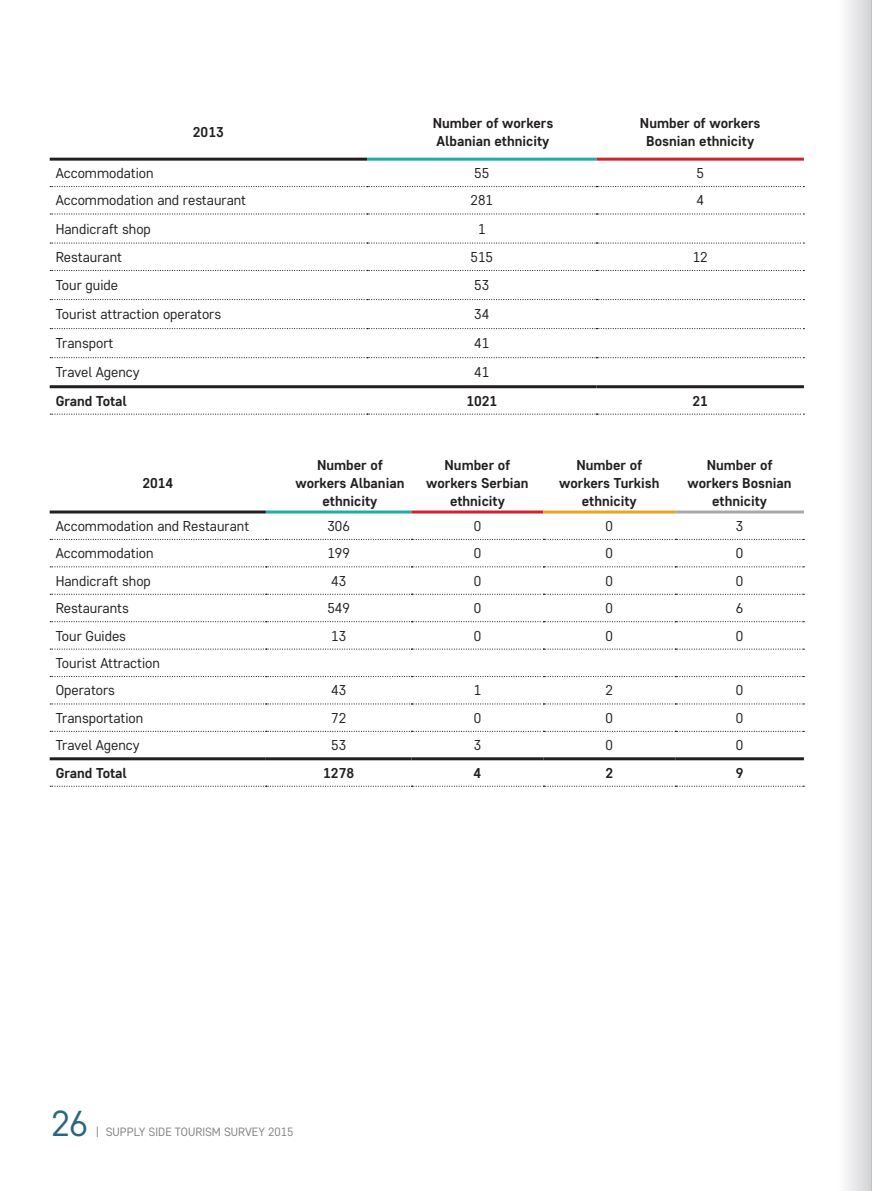
<style>
.page{position:relative;width:872px;height:1191px;background:#fff}
.page>*{position:absolute;margin:0;border:0;box-sizing:border-box;transform-origin:0 0}
.t1{font:36px "Core Sans D35";color:#2b6580}
.t2{font:14.25px "Core Sans D35";color:#231f20}
.t3{font:700 14.25px/18px "Core Sans D55";color:#231f20;text-align:center}
.t4{font:12px "Core Sans D35";color:#808285}
</style>
<div class="page">
<div style="left:836px;top:0;width:36px;height:1191px;background:linear-gradient(to right,#fff,#d2d3d5)"></div>
<hr style="left:871px;top:0;width:1px;height:1191px;background:#bcbdc0">
<hr style="left:50px;top:158px;width:317px;height:3px;background:#231f20">
<hr style="left:367px;top:158px;width:229px;height:3px;background:#20aaac">
<hr style="left:596px;top:158px;width:208px;height:3px;background:#d1232a">
<svg style="left:50px;top:186px;width:754px;height:1px"></svg>
<svg style="left:50px;top:213px;width:754px;height:1px"></svg>
<svg style="left:50px;top:242px;width:754px;height:2px"></svg>
<svg style="left:50px;top:270px;width:754px;height:1px"></svg>
<svg style="left:50px;top:299px;width:754px;height:1px"></svg>
<svg style="left:50px;top:328px;width:754px;height:1px"></svg>
<svg style="left:50px;top:357px;width:754px;height:1px"></svg>
<svg style="left:50px;top:413px;width:754px;height:2px"></svg>
<hr style="left:50px;top:385px;width:317px;height:3px;background:#231f20">
<hr style="left:367px;top:385px;width:229px;height:3px;background:#231f20">
<hr style="left:596px;top:385px;width:208px;height:3px;background:#231f20">
<hr style="left:50px;top:510px;width:216px;height:3px;background:#231f20">
<hr style="left:266px;top:510px;width:145px;height:3px;background:#20aaac">
<hr style="left:411px;top:510px;width:132px;height:3px;background:#d1232a">
<svg style="left:50px;top:539px;width:754px;height:1px"></svg>
<svg style="left:50px;top:566px;width:754px;height:1px"></svg>
<svg style="left:50px;top:593px;width:754px;height:2px"></svg>
<svg style="left:50px;top:621px;width:754px;height:1px"></svg>
<svg style="left:50px;top:648px;width:754px;height:1px"></svg>
<svg style="left:50px;top:676px;width:754px;height:1px"></svg>
<svg style="left:50px;top:703px;width:754px;height:1px"></svg>
<svg style="left:50px;top:731px;width:754px;height:1px"></svg>
<svg style="left:50px;top:785px;width:754px;height:1px"></svg>
<hr style="left:50px;top:757px;width:216px;height:3px;background:#231f20">
<hr style="left:266px;top:757px;width:145px;height:3px;background:#231f20">
<hr style="left:411px;top:757px;width:132px;height:3px;background:#231f20">
<hr style="left:543px;top:757px;width:132px;height:3px;background:#231f20">
<hr style="left:675px;top:757px;width:129px;height:3px;background:#231f20">
<hr style="left:543px;top:510px;width:132px;height:3px;background:#eaa420">
<hr style="left:675px;top:510px;width:129px;height:3px;background:#a8a9ad">
<p class="t3" style="left:193px;top:122px;width:32px">2013</p>
<p class="t3" style="left:433px;top:113px;width:122px;text-align:left">Number of workers<br>Albanian ethnicity</p>
<p class="t3" style="left:640px;top:113px;width:122px">Number of workers<br>Bosnian ethnicity</p>
<p class="t2" style="left:56px;top:164px;width:99px">Accommodation</p>
<p class="t2" style="left:474px;top:164px;width:16px">55</p>
<p class="t2" style="left:696px;top:164px;width:9px">5</p>
<p class="t2" style="left:56px;top:191px;width:192px">Accommodation and restaurant</p>
<p class="t2" style="left:470px;top:191px;width:24px">281</p>
<p class="t2" style="left:696px;top:191px;width:9px">4</p>
<p class="t2" style="left:56px;top:219px;width:97px">Handicraft shop</p>
<p class="t2" style="left:478px;top:219px;width:9px">1</p>
<p class="t2" style="left:56px;top:248px;width:68px">Restaurant</p>
<p class="t2" style="left:470px;top:248px;width:24px">515</p>
<p class="t2" style="left:693px;top:248px;width:16px">12</p>
<p class="t2" style="left:56px;top:276px;width:64px">Tour guide</p>
<p class="t2" style="left:474px;top:276px;width:16px">53</p>
<p class="t2" style="left:56px;top:305px;width:167px">Tourist attraction operators</p>
<p class="t2" style="left:474px;top:305px;width:16px">34</p>
<p class="t2" style="left:56px;top:334px;width:59px">Transport</p>
<p class="t2" style="left:474px;top:334px;width:16px">41</p>
<p class="t2" style="left:56px;top:363px;width:86px">Travel Agency</p>
<p class="t2" style="left:474px;top:363px;width:16px">41</p>
<p class="t3" style="left:56px;top:391px;width:73px">Grand Total</p>
<p class="t3" style="left:466px;top:391px;width:32px">1021</p>
<p class="t3" style="left:692px;top:391px;width:17px">21</p>
<p class="t3" style="left:142px;top:473px;width:32px">2014</p>
<p class="t3" style="left:295px;top:455px;width:110px">Number of workers Albanian ethnicity</p>
<p class="t3" style="left:426px;top:455px;width:104px">Number of workers Serbian ethnicity</p>
<p class="t3" style="left:559px;top:455px;width:102px">Number of workers Turkish ethnicity</p>
<p class="t3" style="left:687px;top:455px;width:106px">Number of workers Bosnian ethnicity</p>
<p class="t2" style="left:56px;top:517px;width:195px">Accommodation and Restaurant</p>
<p class="t2" style="left:327px;top:517px;width:24px">306</p>
<p class="t2" style="left:474px;top:517px;width:9px">0</p>
<p class="t2" style="left:605px;top:517px;width:9px">0</p>
<p class="t2" style="left:736px;top:517px;width:9px">3</p>
<p class="t2" style="left:56px;top:544px;width:99px">Accommodation</p>
<p class="t2" style="left:327px;top:544px;width:24px">199</p>
<p class="t2" style="left:474px;top:544px;width:9px">0</p>
<p class="t2" style="left:605px;top:544px;width:9px">0</p>
<p class="t2" style="left:736px;top:544px;width:9px">0</p>
<p class="t2" style="left:56px;top:571px;width:97px">Handicraft shop</p>
<p class="t2" style="left:331px;top:571px;width:16px">43</p>
<p class="t2" style="left:474px;top:571px;width:9px">0</p>
<p class="t2" style="left:605px;top:571px;width:9px">0</p>
<p class="t2" style="left:736px;top:571px;width:9px">0</p>
<p class="t2" style="left:56px;top:599px;width:75px">Restaurants</p>
<p class="t2" style="left:327px;top:599px;width:24px">549</p>
<p class="t2" style="left:474px;top:599px;width:9px">0</p>
<p class="t2" style="left:605px;top:599px;width:9px">0</p>
<p class="t2" style="left:736px;top:599px;width:9px">6</p>
<p class="t2" style="left:56px;top:626px;width:72px">Tour Guides</p>
<p class="t2" style="left:331px;top:626px;width:16px">13</p>
<p class="t2" style="left:474px;top:626px;width:9px">0</p>
<p class="t2" style="left:605px;top:626px;width:9px">0</p>
<p class="t2" style="left:736px;top:626px;width:9px">0</p>
<p class="t2" style="left:56px;top:654px;width:106px">Tourist Attraction</p>
<p class="t2" style="left:56px;top:681px;width:61px">Operators</p>
<p class="t2" style="left:331px;top:681px;width:16px">43</p>
<p class="t2" style="left:474px;top:681px;width:9px">1</p>
<p class="t2" style="left:605px;top:681px;width:9px">2</p>
<p class="t2" style="left:736px;top:681px;width:9px">0</p>
<p class="t2" style="left:56px;top:708px;width:89px">Transportation</p>
<p class="t2" style="left:331px;top:708px;width:16px">72</p>
<p class="t2" style="left:474px;top:708px;width:9px">0</p>
<p class="t2" style="left:605px;top:708px;width:9px">0</p>
<p class="t2" style="left:736px;top:708px;width:9px">0</p>
<p class="t2" style="left:56px;top:736px;width:86px">Travel Agency</p>
<p class="t2" style="left:331px;top:736px;width:16px">53</p>
<p class="t2" style="left:474px;top:736px;width:9px">3</p>
<p class="t2" style="left:605px;top:736px;width:9px">0</p>
<p class="t2" style="left:736px;top:736px;width:9px">0</p>
<p class="t3" style="left:56px;top:763px;width:73px">Grand Total</p>
<p class="t3" style="left:323px;top:763px;width:32px">1278</p>
<p class="t3" style="left:473px;top:763px;width:9px">4</p>
<p class="t3" style="left:605px;top:763px;width:9px">2</p>
<p class="t3" style="left:735px;top:763px;width:9px">9</p>
<h1 class="t1" style="left:51px;top:1099px;width:39px">26</h1>
<p class="t4" style="left:96px;top:1123px;width:199px">| SUPPLY SIDE TOURISM SURVEY 2015</p>
</div>
